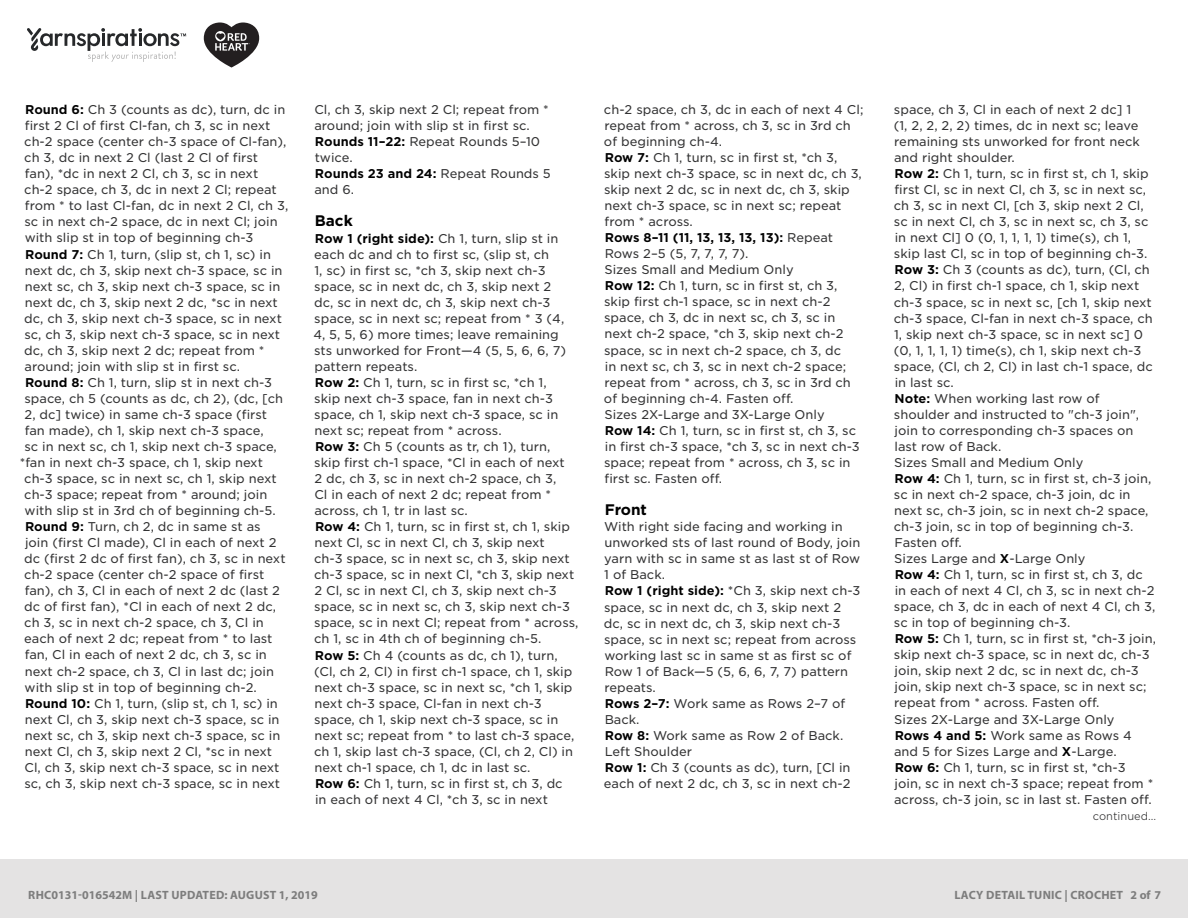
<style>
.page{position:relative;width:1188px;height:918px;background:#fff}
.page>*{position:absolute;margin:0;border:0;box-sizing:border-box;transform-origin:0 0}
.t1{font:700 15.3px "Gotham";color:#000}
.t2{font:12.15px/16px "Gotham S Sm";color:#333334}
.t3{font:700 12px "Myriad Pro";letter-spacing:.02em;color:#7d7d7d}
.t4{font:300 10.65px "Gotham S Sm";color:#333334}
.s1{font-weight:700;color:#000}
</style>
<div class="page">
<div style="left:0;top:860px;width:1188px;height:58px;background:#e4e3e3"></div>
<svg style="left:27px;top:28px;width:159px;height:34px"></svg>
<svg style="left:204px;top:22px;width:55px;height:46px"></svg>
<p class="t2" style="left:25px;top:101px;width:262px"><span class="s1">Round 6:</span> Ch 3 (counts as dc), turn, dc in</p>
<p class="t2" style="left:25px;top:117px;width:247px">first 2 Cl of first Cl-fan, ch 3, sc in next</p>
<p class="t2" style="left:24px;top:134px;width:264px">ch-2 space (center ch-3 space of Cl-fan),</p>
<p class="t2" style="left:24px;top:150px;width:235px">ch 3, dc in next 2 Cl (last 2 Cl of first</p>
<p class="t2" style="left:25px;top:166px;width:235px">fan), *dc in next 2 Cl, ch 3, sc in next</p>
<p class="t2" style="left:24px;top:182px;width:254px">ch-2 space, ch 3, dc in next 2 Cl; repeat</p>
<p class="t2" style="left:25px;top:198px;width:265px">from * to last Cl-fan, dc in next 2 Cl, ch 3,</p>
<p class="t2" style="left:24px;top:214px;width:255px">sc in next ch-2 space, dc in next Cl; join</p>
<p class="t2" style="left:25px;top:230px;width:230px">with slip st in top of beginning ch-3</p>
<p class="t2" style="left:25px;top:246px;width:247px"><span class="s1">Round 7:</span> Ch 1, turn, (slip st, ch 1, sc) in</p>
<p class="t2" style="left:25px;top:262px;width:259px">next dc, ch 3, skip next ch-3 space, sc in</p>
<p class="t2" style="left:25px;top:278px;width:257px">next sc, ch 3, skip next ch-3 space, sc in</p>
<p class="t2" style="left:25px;top:294px;width:255px">next dc, ch 3, skip next 2 dc, *sc in next</p>
<p class="t2" style="left:24px;top:310px;width:259px">dc, ch 3, skip next ch-3 space, sc in next</p>
<p class="t2" style="left:24px;top:326px;width:257px">sc, ch 3, skip next ch-3 space, sc in next</p>
<p class="t2" style="left:24px;top:342px;width:242px">dc, ch 3, skip next 2 dc; repeat from *</p>
<p class="t2" style="left:25px;top:358px;width:217px">around; join with slip st in first sc.</p>
<p class="t2" style="left:25px;top:374px;width:249px"><span class="s1">Round 8:</span> Ch 1, turn, slip st in next ch-3</p>
<p class="t2" style="left:24px;top:390px;width:260px">space, ch 5 (counts as dc, ch 2), (dc, [ch</p>
<p class="t2" style="left:25px;top:406px;width:244px">2, dc] twice) in same ch-3 space (first</p>
<p class="t2" style="left:25px;top:422px;width:240px">fan made), ch 1, skip next ch-3 space,</p>
<p class="t2" style="left:24px;top:438px;width:254px">sc in next sc, ch 1, skip next ch-3 space,</p>
<p class="t2" style="left:20px;top:454px;width:245px">*fan in next ch-3 space, ch 1, skip next</p>
<p class="t2" style="left:24px;top:470px;width:254px">ch-3 space, sc in next sc, ch 1, skip next</p>
<p class="t2" style="left:24px;top:486px;width:245px">ch-3 space; repeat from * around; join</p>
<p class="t2" style="left:25px;top:502px;width:253px">with slip st in 3rd ch of beginning ch-5.</p>
<p class="t2" style="left:25px;top:518px;width:237px"><span class="s1">Round 9:</span> Turn, ch 2, dc in same st as</p>
<p class="t2" style="left:25px;top:534px;width:253px">join (first Cl made), Cl in each of next 2</p>
<p class="t2" style="left:24px;top:551px;width:263px">dc (first 2 dc of first fan), ch 3, sc in next</p>
<p class="t2" style="left:24px;top:567px;width:242px">ch-2 space (center ch-2 space of first</p>
<p class="t2" style="left:25px;top:583px;width:257px">fan), ch 3, Cl in each of next 2 dc (last 2</p>
<p class="t2" style="left:24px;top:599px;width:253px">dc of first fan), *Cl in each of next 2 dc,</p>
<p class="t2" style="left:24px;top:615px;width:241px">ch 3, sc in next ch-2 space, ch 3, Cl in</p>
<p class="t2" style="left:24px;top:631px;width:250px">each of next 2 dc; repeat from * to last</p>
<p class="t2" style="left:25px;top:647px;width:244px">fan, Cl in each of next 2 dc, ch 3, sc in</p>
<p class="t2" style="left:25px;top:663px;width:251px">next ch-2 space, ch 3, Cl in last dc; join</p>
<p class="t2" style="left:25px;top:679px;width:234px">with slip st in top of beginning ch-2.</p>
<p class="t2" style="left:25px;top:695px;width:254px"><span class="s1">Round 10:</span> Ch 1, turn, (slip st, ch 1, sc) in</p>
<p class="t2" style="left:25px;top:711px;width:256px">next Cl, ch 3, skip next ch-3 space, sc in</p>
<p class="t2" style="left:25px;top:727px;width:257px">next sc, ch 3, skip next ch-3 space, sc in</p>
<p class="t2" style="left:25px;top:743px;width:249px">next Cl, ch 3, skip next 2 Cl, *sc in next</p>
<p class="t2" style="left:25px;top:759px;width:256px">Cl, ch 3, skip next ch-3 space, sc in next</p>
<p class="t2" style="left:24px;top:775px;width:257px">sc, ch 3, skip next ch-3 space, sc in next</p>
<p class="t2" style="left:314px;top:101px;width:238px">Cl, ch 3, skip next 2 Cl; repeat from * around; join with slip st in first sc.<br><span class="s1">Rounds 11–22:</span> Repeat Rounds 5–10 twice.<br><span class="s1">Rounds 23 and 24:</span> Repeat Rounds 5 and 6.</p>
<p class="t1" style="left:315px;top:211px;width:39px">Back</p>
<p class="t2" style="left:313px;top:230px;width:267px"><span class="s1">Row 1 (right side):</span> Ch 1, turn, slip st in each dc and ch to first sc, (slip st, ch<br>1, sc) in first sc, *ch 3, skip next ch-3 space, sc in next dc, ch 3, skip next 2<br>dc, sc in next dc, ch 3, skip next ch-3 space, sc in next sc; repeat from * 3 (4,<br>4, 5, 5, 6) more times; leave remaining sts unworked for Front—4 (5, 5, 6, 6, 7) pattern repeats.<br><span class="s1">Row 2:</span> Ch 1, turn, sc in first sc, *ch 1,<br>skip next ch-3 space, fan in next ch-3 space, ch 1, skip next ch-3 space, sc in next sc; repeat from * across.<br><span class="s1">Row 3:</span> Ch 5 (counts as tr, ch 1), turn,<br>skip first ch-1 space, *Cl in each of next<br>2 dc, ch 3, sc in next ch-2 space, ch 3,<br>Cl in each of next 2 dc; repeat from * across, ch 1, tr in last sc.<br><span class="s1">Row 4:</span> Ch 1, turn, sc in first st, ch 1, skip next Cl, sc in next Cl, ch 3, skip next<br>ch-3 space, sc in next sc, ch 3, skip next ch-3 space, sc in next Cl, *ch 3, skip next 2 Cl, sc in next Cl, ch 3, skip next ch-3 space, sc in next sc, ch 3, skip next ch-3 space, sc in next Cl; repeat from * across, ch 1, sc in 4th ch of beginning ch-5.<br><span class="s1">Row 5:</span> Ch 4 (counts as dc, ch 1), turn, (Cl, ch 2, Cl) in first ch-1 space, ch 1, skip next ch-3 space, sc in next sc, *ch 1, skip next ch-3 space, Cl-fan in next ch-3 space, ch 1, skip next ch-3 space, sc in next sc; repeat from * to last ch-3 space, ch 1, skip last ch-3 space, (Cl, ch 2, Cl) in next ch-1 space, ch 1, dc in last sc.<br><span class="s1">Row 6:</span> Ch 1, turn, sc in first st, ch 3, dc<br>in each of next 4 Cl, *ch 3, sc in next</p>
<p class="t2" style="left:604px;top:101px;width:261px">ch-2 space, ch 3, dc in each of next 4 Cl; repeat from * across, ch 3, sc in 3rd ch of beginning ch-4.<br><span class="s1">Row 7:</span> Ch 1, turn, sc in first st, *ch 3, skip next ch-3 space, sc in next dc, ch 3, skip next 2 dc, sc in next dc, ch 3, skip next ch-3 space, sc in next sc; repeat from * across.<br><span class="s1">Rows 8–11 (11, 13, 13, 13, 13):</span> Repeat Rows 2–5 (5, 7, 7, 7, 7).<br>Sizes Small and Medium Only<br><span class="s1">Row 12:</span> Ch 1, turn, sc in first st, ch 3, skip first ch-1 space, sc in next ch-2 space, ch 3, dc in next sc, ch 3, sc in next ch-2 space, *ch 3, skip next ch-2 space, sc in next ch-2 space, ch 3, dc<br>in next sc, ch 3, sc in next ch-2 space; repeat from * across, ch 3, sc in 3rd ch of beginning ch-4. Fasten off.<br>Sizes 2X-Large and 3X-Large Only<br><span class="s1">Row 14:</span> Ch 1, turn, sc in first st, ch 3, sc in first ch-3 space, *ch 3, sc in next ch-3 space; repeat from * across, ch 3, sc in first sc. Fasten off.</p>
<p class="t1" style="left:605px;top:500px;width:44px">Front</p>
<p class="t2" style="left:604px;top:519px;width:258px">With right side facing and working in unworked sts of last round of Body, join yarn with sc in same st as last st of Row<br>1 of Back.<br><span class="s1">Row 1 (right side):</span> *Ch 3, skip next ch-3 space, sc in next dc, ch 3, skip next 2 dc, sc in next dc, ch 3, skip next ch-3 space, sc in next sc; repeat from across working last sc in same st as first sc of<br>Row 1 of Back—5 (5, 6, 6, 7, 7) pattern repeats.<br><span class="s1">Rows 2–7:</span> Work same as Rows 2–7 of<br>Back.<br><span class="s1">Row 8:</span> Work same as Row 2 of Back.<br>Left Shoulder<br><span class="s1">Row 1:</span> Ch 3 (counts as dc), turn, [Cl in each of next 2 dc, ch 3, sc in next ch-2</p>
<p class="t2" style="left:894px;top:101px;width:264px">space, ch 3, Cl in each of next 2 dc] 1<br>(1, 2, 2, 2, 2) times, dc in next sc; leave remaining sts unworked for front neck and right shoulder.<br><span class="s1">Row 2:</span> Ch 1, turn, sc in first st, ch 1, skip first Cl, sc in next Cl, ch 3, sc in next sc, ch 3, sc in next Cl, [ch 3, skip next 2 Cl, sc in next Cl, ch 3, sc in next sc, ch 3, sc in next Cl] 0 (0, 1, 1, 1, 1) time(s), ch 1, skip last Cl, sc in top of beginning ch-3.<br><span class="s1">Row 3:</span> Ch 3 (counts as dc), turn, (Cl, ch 2, Cl) in first ch-1 space, ch 1, skip next ch-3 space, sc in next sc, [ch 1, skip next ch-3 space, Cl-fan in next ch-3 space, ch 1, skip next ch-3 space, sc in next sc] 0 (0, 1, 1, 1, 1) time(s), ch 1, skip next ch-3 space, (Cl, ch 2, Cl) in last ch-1 space, dc in last sc.<br><span class="s1">Note:</span> When working last row of shoulder and instructed to "ch-3 join", join to corresponding ch-3 spaces on last row of Back.<br>Sizes Small and Medium Only<br><span class="s1">Row 4:</span> Ch 1, turn, sc in first st, ch-3 join, sc in next ch-2 space, ch-3 join, dc in next sc, ch-3 join, sc in next ch-2 space, ch-3 join, sc in top of beginning ch-3.<br>Fasten off.<br>Sizes Large and <span class="s1">X</span>-Large Only<br><span class="s1">Row 4:</span> Ch 1, turn, sc in first st, ch 3, dc in each of next 4 Cl, ch 3, sc in next ch-2 space, ch 3, dc in each of next 4 Cl, ch 3, sc in top of beginning ch-3.<br><span class="s1">Row 5:</span> Ch 1, turn, sc in first st, *ch-3 join, skip next ch-3 space, sc in next dc, ch-3 join, skip next 2 dc, sc in next dc, ch-3 join, skip next ch-3 space, sc in next sc; repeat from * across. Fasten off.<br>Sizes 2X-Large and 3X-Large Only<br><span class="s1">Rows 4 and 5:</span> Work same as Rows 4 and 5 for Sizes Large and <span class="s1">X</span>-Large.<br><span class="s1">Row 6:</span> Ch 1, turn, sc in first st, *ch-3<br>join, sc in next ch-3 space; repeat from * across, ch-3 join, sc in last st. Fasten off.</p>
<p class="t4" style="left:1093px;top:809px;width:65px">continued...</p>
<p class="t3" style="left:28px;top:887px;width:291px">RHC0131-016542M | LAST UPDATED: AUGUST 1, 2019</p>
<p class="t3" style="left:955px;top:887px;width:208px">LACY DETAIL TUNIC | CROCHET 2 of 7</p>
</div>
